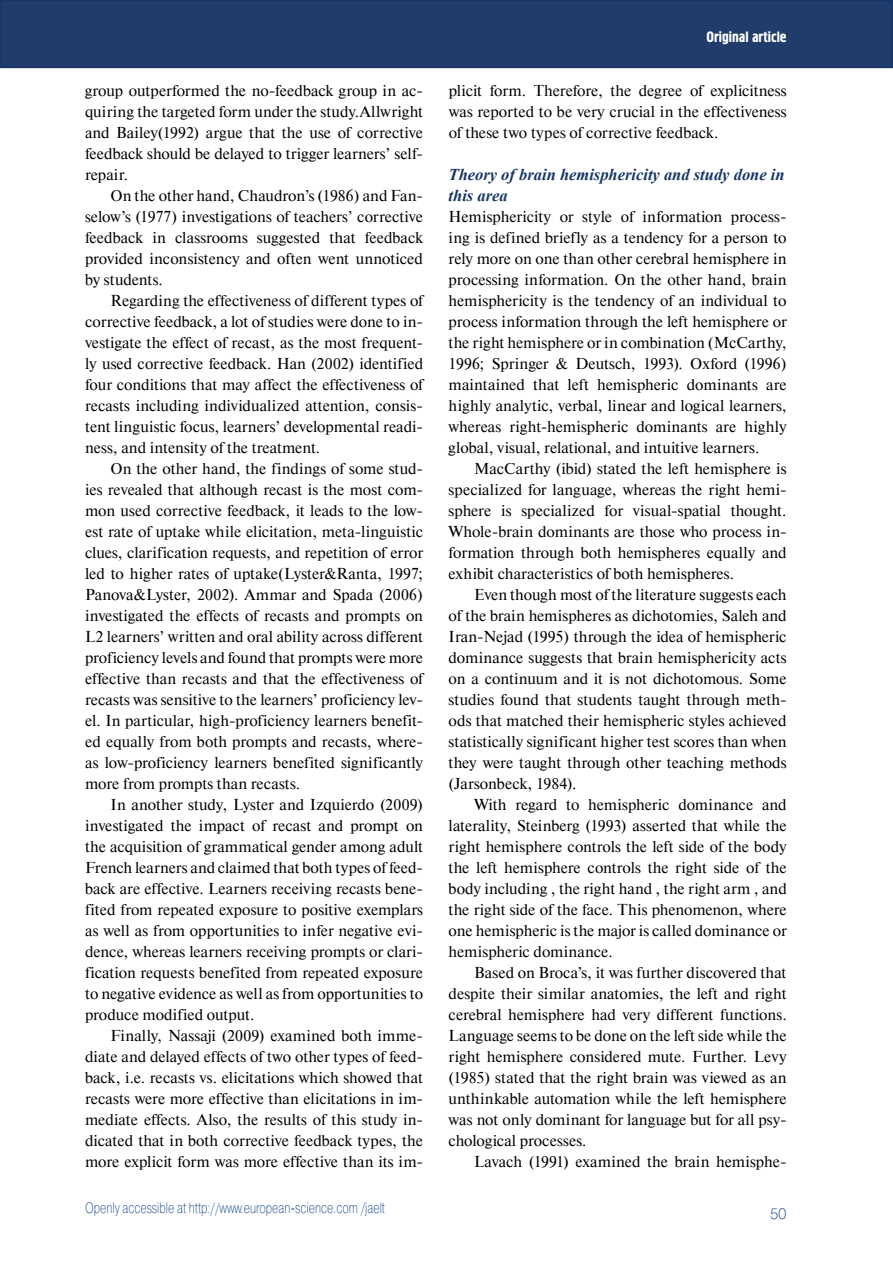
<style>
.page{position:relative;width:893px;height:1263px;background:#fff}
.page>*{position:absolute;margin:0;border:0;box-sizing:border-box;transform-origin:0 0}
.t1{font:italic 700 16.5px/21px "Times New Roman";color:#153666}
.t2{font:15.75px/21px "Newton C";letter-spacing:.005em;color:#000;text-align:justify}
.t3{font:15px "Pragmatica Light C";color:#124789;scale:.75 1}
.t4{font:15px "Hermes C";color:#fff}
.t5{font:15px "Pragmatica Light C";color:#124789}
</style>
<div class="page">
<div style="left:1px;top:1px;width:891px;height:66px;background:#213c6b"></div>
<div style="left:0;top:0;width:893px;height:68px;border:2px solid #153666"></div>
<p class="t2" style="left:85px;top:80px;width:340px">group outperformed the no-feedback group in ac&shy;quiring the targeted form under the study.Allwright and Bailey(1992) argue that the use of corrective feedback should be delayed to trigger learners’ self&shy;repair.</p>
<p class="t2" style="left:85px;top:185px;width:340px;text-indent:25px">On the other hand, Chaudron’s (1986) and Fan&shy;selow’s (1977) investigations of teachers’ corrective feedback in classrooms suggested that feedback provided inconsistency and often went unnoticed by students.</p>
<p class="t2" style="left:85px;top:290px;width:340px;text-indent:26px">Regarding the effectiveness of different types of corrective feedback, a lot of studies were done to in&shy;vestigate the effect of recast, as the most frequent&shy;ly used corrective feedback. Han (2002) identified four conditions that may affect the effectiveness of recasts including individualized attention, consis&shy;tent linguistic focus, learners’ developmental readi&shy;ness, and intensity of the treatment.</p>
<p class="t2" style="left:85px;top:458px;width:340px;text-indent:25px">On the other hand, the findings of some stud&shy;ies revealed that although recast is the most com&shy;mon used corrective feedback, it leads to the low&shy;est rate of uptake while elicitation, meta-linguistic clues, clarification requests, and repetition of error led to higher rates of uptake(Lyster&amp;Ranta, 1997; Panova&amp;Lyster, 2002). Ammar and Spada (2006) investigated the effects of recasts and prompts on L2 learners’ written and oral ability across different proficiency levels and found that prompts were more effective than recasts and that the effectiveness of recasts was sensitive to the learners’ proficiency lev&shy;el. In particular, high-proficiency learners benefit&shy;ed equally from both prompts and recasts, where&shy;as low-proficiency learners benefited significantly more from prompts than recasts.</p>
<p class="t2" style="left:85px;top:794px;width:340px;text-indent:26px">In another study, Lyster and Izquierdo (2009) investigated the impact of recast and prompt on the acquisition of grammatical gender among adult French learners and claimed that both types of feed&shy;back are effective. Learners receiving recasts bene&shy;fited from repeated exposure to positive exemplars as well as from opportunities to infer negative evi&shy;dence, whereas learners receiving prompts or clari&shy;fication requests benefited from repeated exposure to negative evidence as well as from opportunities to produce modified output.</p>
<p class="t2" style="left:85px;top:1025px;width:340px;text-indent:25px">Finally, Nassaji (2009) examined both imme&shy;diate and delayed effects of two other types of feed&shy;back, i.e. recasts vs. elicitations which showed that recasts were more effective than elicitations in im&shy;mediate effects. Also, the results of this study in&shy;dicated that in both corrective feedback types, the more explicit form was more effective than its im-</p>
<p class="t3" style="left:85px;top:1199px;width:401px">Openly accessible at http://www.european-science.com /jaelt</p>
<p class="t4" style="left:706px;top:29px;width:82px">Original article</p>
<p class="t2" style="left:449px;top:80px;width:339px">plicit form. Therefore, the degree of explicitness was reported to be very crucial in the effectiveness of these two types of corrective feedback.</p>
<p class="t1" style="left:449px;top:164px;width:337px">Theory of brain hemisphericity and study done in this area</p>
<p class="t2" style="left:449px;top:206px;width:340px">Hemisphericity or style of information process&shy;ing is defined briefly as a tendency for a person to rely more on one than other cerebral hemisphere in processing information. On the other hand, brain hemisphericity is the tendency of an individual to process information through the left hemisphere or the right hemisphere or in combination (McCarthy, 1996; Springer &amp; Deutsch, 1993). Oxford (1996) maintained that left hemispheric dominants are highly analytic, verbal, linear and logical learners, whereas right-hemispheric dominants are highly global, visual, relational, and intuitive learners.</p>
<p class="t2" style="left:449px;top:458px;width:340px;text-indent:26px">MacCarthy (ibid) stated the left hemisphere is specialized for language, whereas the right hemi&shy;sphere is specialized for visual-spatial thought.<br>Whole-brain dominants are those who process in&shy;formation through both hemispheres equally and exhibit characteristics of both hemispheres.</p>
<p class="t2" style="left:449px;top:584px;width:340px;text-indent:26px">Even though most of the literature suggests each of the brain hemispheres as dichotomies, Saleh and Iran-Nejad (1995) through the idea of hemispheric dominance suggests that brain hemisphericity acts on a continuum and it is not dichotomous. Some studies found that students taught through meth&shy;ods that matched their hemispheric styles achieved statistically significant higher test scores than when they were taught through other teaching methods (Jarsonbeck, 1984).</p>
<p class="t2" style="left:449px;top:794px;width:340px;text-indent:26px">With regard to hemispheric dominance and laterality, Steinberg (1993) asserted that while the right hemisphere controls the left side of the body the left hemisphere controls the right side of the body including , the right hand , the right arm , and the right side of the face. This phenomenon, where one hemispheric is the major is called dominance or hemispheric dominance.</p>
<p class="t2" style="left:449px;top:962px;width:340px;text-indent:26px">Based on Broca’s, it was further discovered that despite their similar anatomies, the left and right cerebral hemisphere had very different functions.<br>Language seems to be done on the left side while the right hemisphere considered mute. Further. Levy (1985) stated that the right brain was viewed as an unthinkable automation while the left hemisphere was not only dominant for language but for all psy&shy;chological processes.</p>
<p class="t2" style="left:474px;top:1151px;width:314px">Lavach (1991) examined the brain hemisphe-</p>
<p class="t5" style="left:770px;top:1205px;width:18px">50</p>
</div>
